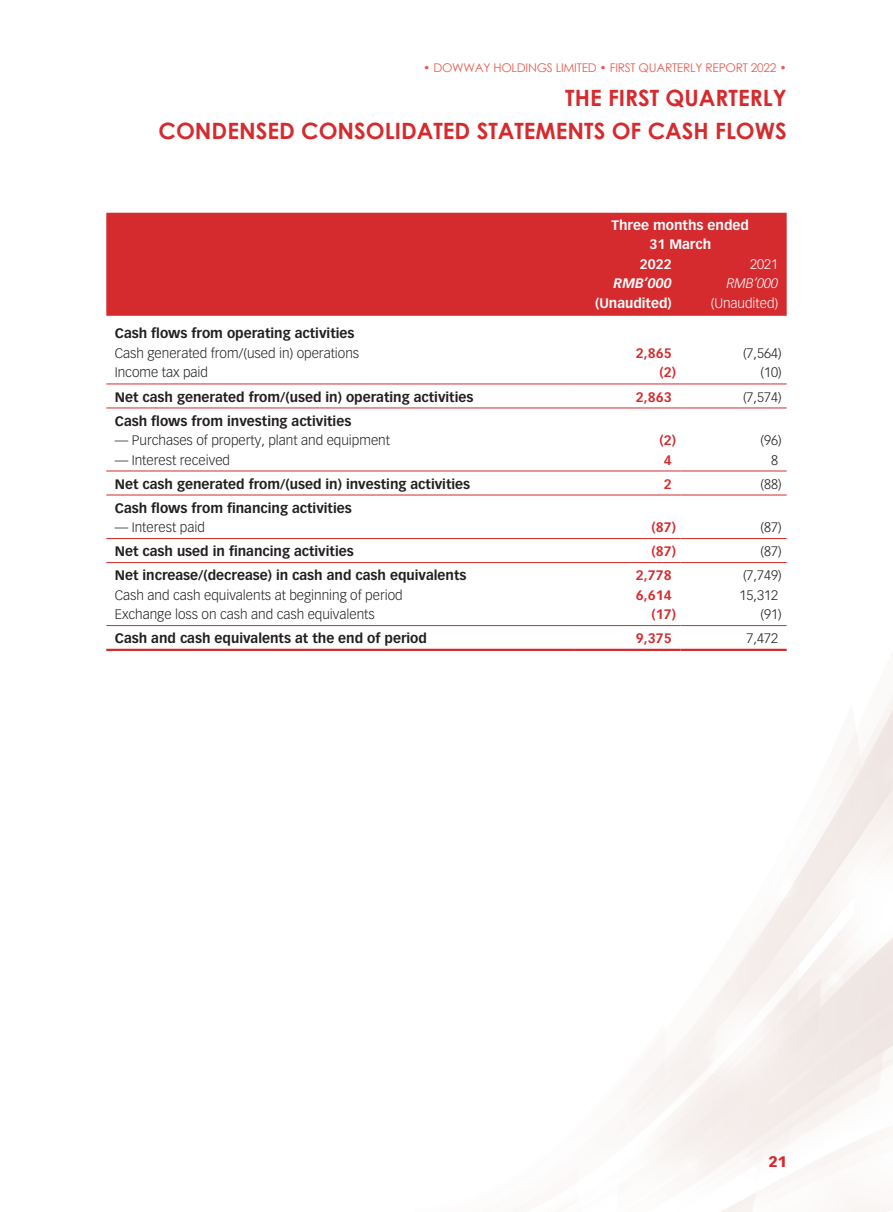
<style>
.page{position:relative;width:893px;height:1212px;background:#fff}
.page>*{position:absolute;margin:0;border:0;box-sizing:border-box;transform-origin:0 0}
.t1{font:700 22.5px/33px "Century Gothic";color:#d52b2e;text-align:right}
.t2{font:900 15px "Vectora LT Std";color:#d52b2e}
.t3{font:700 13.5px "Vectora LT Std";color:#231f20}
.t4{font:300 13.5px "Vectora LT Std";color:#231f20}
.t5{font:700 13.5px "Vectora LT Std";color:#d52b2e}
.t6{font:700 13.5px "Vectora LT Std";color:#fff}
.t7{font:300 13.5px "Vectora LT Std";color:#fff}
.t8{font:italic 700 13.5px "Vectora LT Std";color:#fff}
.t9{font:italic 300 13.5px "Vectora LT Std";color:#fff}
.t10{font:12px "Century Gothic";letter-spacing:-.02em;color:#e55f54}
</style>
<div class="page">
<div style="left:106px;top:213px;width:681px;height:103px;background:#d52b2e"></div>
<hr style="left:106px;top:384px;width:468px;height:1px;background:#d52b2e">
<hr style="left:574px;top:384px;width:106px;height:1px;background:#d52b2e">
<hr style="left:680px;top:384px;width:107px;height:1px;background:#d52b2e">
<hr style="left:106px;top:408px;width:468px;height:1px;background:#d52b2e">
<hr style="left:574px;top:408px;width:106px;height:1px;background:#d52b2e">
<hr style="left:680px;top:408px;width:107px;height:1px;background:#d52b2e">
<hr style="left:106px;top:471px;width:468px;height:1px;background:#d52b2e">
<hr style="left:574px;top:471px;width:106px;height:1px;background:#d52b2e">
<hr style="left:680px;top:471px;width:107px;height:1px;background:#d52b2e">
<hr style="left:106px;top:495px;width:468px;height:1px;background:#d52b2e">
<hr style="left:574px;top:495px;width:106px;height:1px;background:#d52b2e">
<hr style="left:680px;top:495px;width:107px;height:1px;background:#d52b2e">
<hr style="left:106px;top:538px;width:468px;height:1px;background:#d52b2e">
<hr style="left:574px;top:538px;width:106px;height:1px;background:#d52b2e">
<hr style="left:680px;top:538px;width:107px;height:1px;background:#d52b2e">
<hr style="left:106px;top:562px;width:468px;height:1px;background:#d52b2e">
<hr style="left:574px;top:562px;width:106px;height:1px;background:#d52b2e">
<hr style="left:680px;top:562px;width:107px;height:1px;background:#d52b2e">
<hr style="left:106px;top:625px;width:468px;height:1px;background:#d52b2e">
<hr style="left:574px;top:625px;width:106px;height:1px;background:#d52b2e">
<hr style="left:680px;top:625px;width:107px;height:1px;background:#d52b2e">
<hr style="left:106px;top:649px;width:468px;height:2px;background:#d52b2e">
<hr style="left:574px;top:649px;width:106px;height:2px;background:#d52b2e">
<hr style="left:680px;top:649px;width:107px;height:2px;background:#d52b2e">
<p class="t10" style="left:423px;top:59px;width:365px">• DOWWAY HOLDINGS LIMITED • FIRST QUARTERLY REPORT 2022 •</p>
<h1 class="t1" style="left:158px;top:80px;width:630px">THE FIRST QUARTERLY<br>CONDENSED CONSOLIDATED STATEMENTS OF CASH FLOWS</h1>
<p class="t6" style="left:612px;top:217px;width:139px">Three months ended</p>
<p class="t6" style="left:649px;top:236px;width:63px">31 March</p>
<p class="t6" style="left:640px;top:256px;width:33px">2022</p>
<p class="t7" style="left:750px;top:256px;width:30px">2021</p>
<p class="t8" style="left:614px;top:276px;width:60px">RMB’000</p>
<p class="t9" style="left:727px;top:276px;width:53px">RMB’000</p>
<p class="t6" style="left:595px;top:295px;width:78px">(Unaudited)</p>
<p class="t7" style="left:711px;top:295px;width:69px">(Unaudited)</p>
<p class="t3" style="left:115px;top:325px;width:241px">Cash flows from operating activities</p>
<p class="t4" style="left:115px;top:345px;width:246px">Cash generated from/(used in) operations</p>
<p class="t5" style="left:636px;top:345px;width:37px">2,865</p>
<p class="t4" style="left:743px;top:345px;width:40px">(7,564)</p>
<p class="t4" style="left:115px;top:365px;width:95px">Income tax paid</p>
<p class="t5" style="left:660px;top:364px;width:18px">(2)</p>
<p class="t4" style="left:761px;top:365px;width:23px">(10)</p>
<p class="t3" style="left:115px;top:388px;width:360px">Net cash generated from/(used in) operating activities</p>
<p class="t5" style="left:636px;top:388px;width:37px">2,863</p>
<p class="t4" style="left:743px;top:389px;width:40px">(7,574)</p>
<p class="t3" style="left:115px;top:413px;width:238px">Cash flows from investing activities</p>
<p class="t4" style="left:115px;top:432px;width:277px">— Purchases of property, plant and equipment</p>
<p class="t5" style="left:660px;top:432px;width:18px">(2)</p>
<p class="t4" style="left:761px;top:432px;width:23px">(96)</p>
<p class="t4" style="left:115px;top:452px;width:117px">— Interest received</p>
<p class="t5" style="left:664px;top:451px;width:9px">4</p>
<p class="t4" style="left:771px;top:452px;width:9px">8</p>
<p class="t3" style="left:115px;top:476px;width:357px">Net cash generated from/(used in) investing activities</p>
<p class="t5" style="left:664px;top:476px;width:9px">2</p>
<p class="t4" style="left:761px;top:476px;width:23px">(88)</p>
<p class="t3" style="left:115px;top:500px;width:239px">Cash flows from financing activities</p>
<p class="t4" style="left:115px;top:519px;width:92px">— Interest paid</p>
<p class="t5" style="left:652px;top:519px;width:26px">(87)</p>
<p class="t4" style="left:761px;top:519px;width:23px">(87)</p>
<p class="t3" style="left:115px;top:543px;width:241px">Net cash used in financing activities</p>
<p class="t5" style="left:652px;top:543px;width:26px">(87)</p>
<p class="t4" style="left:761px;top:543px;width:23px">(87)</p>
<p class="t3" style="left:115px;top:567px;width:353px">Net increase/(decrease) in cash and cash equivalents</p>
<p class="t5" style="left:636px;top:567px;width:37px">2,778</p>
<p class="t4" style="left:743px;top:567px;width:40px">(7,749)</p>
<p class="t4" style="left:115px;top:587px;width:289px">Cash and cash equivalents at beginning of period</p>
<p class="t5" style="left:636px;top:587px;width:37px">6,614</p>
<p class="t4" style="left:740px;top:587px;width:40px">15,312</p>
<p class="t4" style="left:115px;top:606px;width:261px">Exchange loss on cash and cash equivalents</p>
<p class="t5" style="left:652px;top:606px;width:26px">(17)</p>
<p class="t4" style="left:761px;top:606px;width:23px">(91)</p>
<p class="t3" style="left:115px;top:630px;width:314px">Cash and cash equivalents at the end of period</p>
<p class="t5" style="left:636px;top:630px;width:37px">9,375</p>
<p class="t4" style="left:747px;top:630px;width:33px">7,472</p>
<p class="t2" style="left:769px;top:1152px;width:19px">21</p>
</div>
